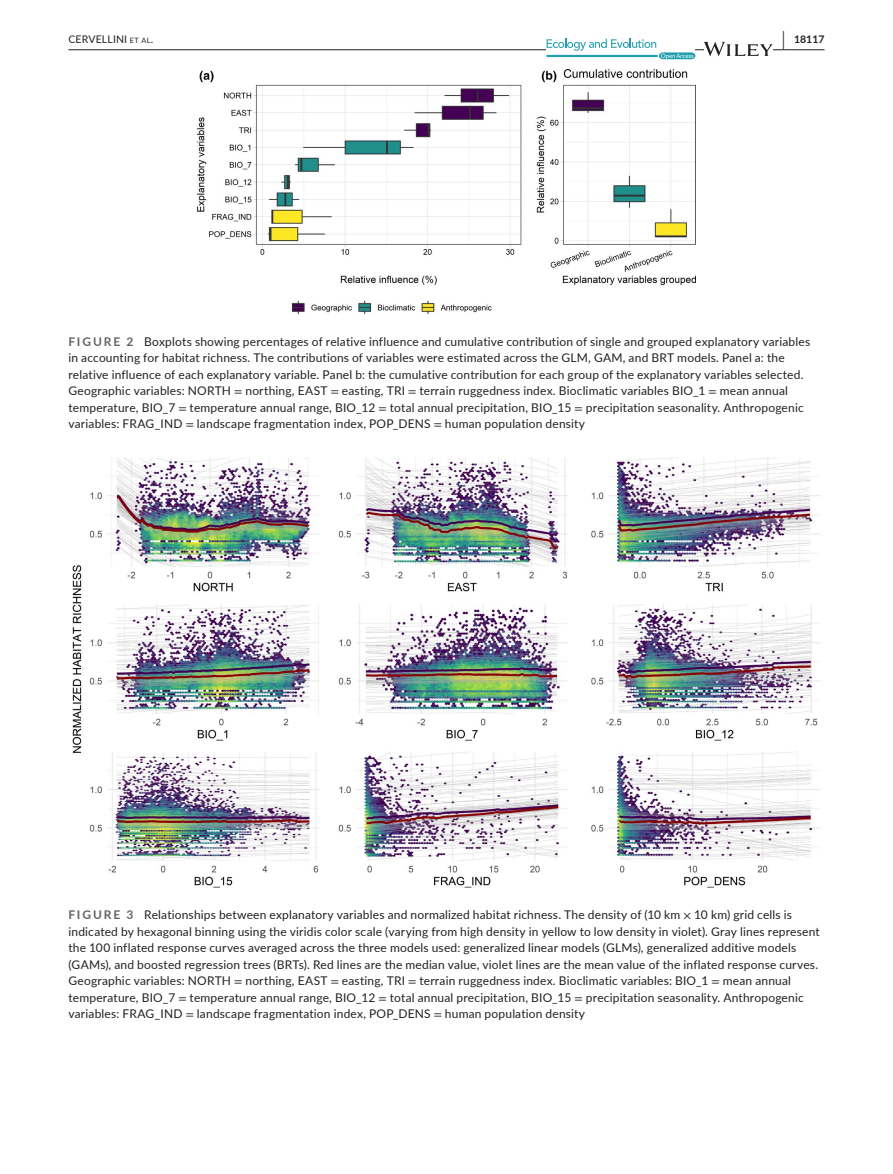
<style>
.page{position:relative;width:893px;height:1174px;background:#fff}
.page>*{position:absolute;margin:0;border:0;box-sizing:border-box;transform-origin:0 0}
.t1{font:12px/16.5px "Lato";letter-spacing:.015em;color:#231f20}
.t2{font:10.5px "Lato";letter-spacing:.015em;color:#231f20}
.t3{font:700 10.5px "Lato";color:#231f20}
.s1{font-size:7.35px}
.s2{font-size:19.5px}
.s3{font-weight:700;color:#636366}
.s4{font-family:"STIX"}
</style>
<div class="page">
<hr style="left:68px;top:49px;width:756px;height:1px;background:#231f20">
<svg style="left:547px;top:39px;width:148px;height:20px"></svg>
<svg style="left:704px;top:42px;width:69px;height:14px"></svg>
<img style="left:198px;top:69px;width:497px;height:244px">
<img style="left:72px;top:458px;width:749px;height:429px">
<p class="t2" style="left:68px;top:31px;width:86px">CERVELLINI <span class="s1">et al</span>.</p>
<p class="t3" style="left:782px;top:31px;width:44px"><span class="s2">|</span> 18117</p>
<p class="t1" style="left:68px;top:332px;width:743px"><span class="s3">FIGURE 2</span> Boxplots showing percentages of relative influence and cumulative contribution of single and grouped explanatory variables in accounting for habitat richness. The contributions of variables were estimated across the GLM, GAM, and BRT models. Panel a: the relative influence of each explanatory variable. Panel b: the cumulative contribution for each group of the explanatory variables selected.<br>Geographic variables: NORTH <span class="s4">=</span> northing, EAST <span class="s4">=</span> easting, TRI <span class="s4">=</span> terrain ruggedness index. Bioclimatic variables BIO_1 <span class="s4">=</span> mean annual temperature, BIO_7 <span class="s4">=</span> temperature annual range, BIO_12 <span class="s4">=</span> total annual precipitation, BIO_15 <span class="s4">=</span> precipitation seasonality. Anthropogenic variables: FRAG_IND <span class="s4">=</span> landscape fragmentation index, POP_DENS <span class="s4">=</span> human population density</p>
<p class="t1" style="left:68px;top:906px;width:753px"><span class="s3">FIGURE 3</span> Relationships between explanatory variables and normalized habitat richness. The density of (10 km <span class="s4">×</span> 10 km) grid cells is indicated by hexagonal binning using the viridis color scale (varying from high density in yellow to low density in violet). Gray lines represent the 100 inflated response curves averaged across the three models used: generalized linear models (GLMs), generalized additive models (GAMs), and boosted regression trees (BRTs). Red lines are the median value, violet lines are the mean value of the inflated response curves.<br>Geographic variables: NORTH <span class="s4">=</span> northing, EAST <span class="s4">=</span> easting, TRI <span class="s4">=</span> terrain ruggedness index. Bioclimatic variables: BIO_1 <span class="s4">=</span> mean annual temperature, BIO_7 <span class="s4">=</span> temperature annual range, BIO_12 <span class="s4">=</span> total annual precipitation, BIO_15 <span class="s4">=</span> precipitation seasonality. Anthropogenic variables: FRAG_IND <span class="s4">=</span> landscape fragmentation index, POP_DENS <span class="s4">=</span> human population density</p>
</div>
